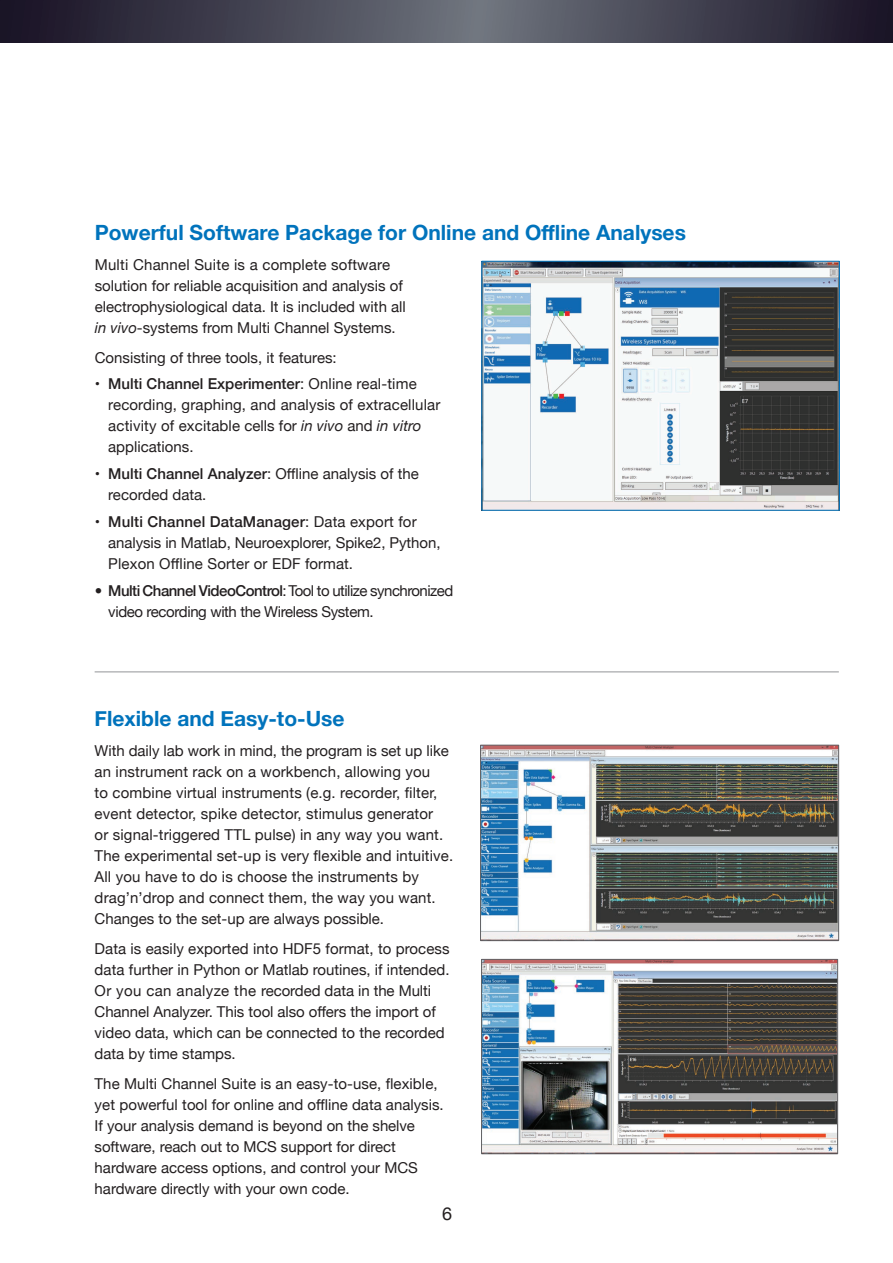
<style>
.page{position:relative;width:893px;height:1263px;background:#fff}
.page>*{position:absolute;margin:0;border:0;box-sizing:border-box;transform-origin:0 0}
.t1{font:700 21px "Helvetica Neue";color:#0073bc}
.t2{font:18px "Helvetica Neue";color:#231f20}
.t3{font:15px/21px "Helvetica Neue";color:#231f20}
.t4{font:15px/21px "Helvetica Neue";letter-spacing:-.025em;color:#231f20}
.s1{font-style:italic}
.s2{font-weight:500}
</style>
<div class="page">
<svg style="left:0;top:0;width:893px;height:43px;background:#424250"></svg>
<hr style="left:95px;top:671px;width:744px;height:1px;background:#939598">
<img style="left:483px;top:263px;width:355px;height:246px">
<div style="left:481px;top:261px;width:359px;height:250px;border:1px solid #0073bc"></div>
<img style="left:482px;top:747px;width:355px;height:192px">
<div style="left:480px;top:745px;width:359px;height:196px;border:1px solid #636366"></div>
<img style="left:483px;top:961px;width:353px;height:191px">
<div style="left:481px;top:959px;width:357px;height:195px;border:1px solid #636366"></div>
<h1 class="t1" style="left:95px;top:216px;width:593px">Powerful Software Package for Online and Offline Analyses</h1>
<p class="t3" style="left:95px;top:255px;width:313px">Multi Channel Suite is a complete software solution for reliable acquisition and analysis of electrophysiological data. It is included with all <span class="s1">in vivo</span>-systems from Multi Channel Systems.</p>
<p class="t3" style="left:95px;top:348px;width:243px">Consisting of three tools, it features:</p>
<p class="t3" style="left:108px;top:374px;width:334px;text-indent:-13px">• <span class="s2">Multi Channel Experimenter</span>: Online real-time recording, graphing, and analysis of extracellular activity of excitable cells for <span class="s1">in vivo</span> and <span class="s1">in vitro </span>applications.</p>
<p class="t3" style="left:108px;top:464px;width:312px;text-indent:-14px">• <span class="s2">Multi Channel Analyzer</span>: Offline analysis of the recorded data.</p>
<p class="t3" style="left:108px;top:512px;width:334px;text-indent:-14px">• <span class="s2">Multi Channel DataManager</span>: Data export for analysis in Matlab, Neuroexplorer, Spike2, Python,<br>Plexon Offline Sorter or EDF format.</p>
<p class="t4" style="left:108px;top:581px;width:347px;text-indent:-14px"><span class="s2">• Multi Channel VideoControl</span>: Tool to utilize synchronized video recording with the Wireless System.</p>
<h1 class="t1" style="left:95px;top:702px;width:251px">Flexible and Easy-to-Use</h1>
<p class="t3" style="left:95px;top:741px;width:360px">With daily lab work in mind, the program is set up like an instrument rack on a workbench, allowing you<br>to combine virtual instruments (e.g. recorder, filter, event detector, spike detector, stimulus generator<br>or signal-triggered TTL pulse) in any way you want.<br>The experimental set-up is very flexible and intuitive.<br>All you have to do is choose the instruments by drag’n’drop and connect them, the way you want.<br>Changes to the set-up are always possible.</p>
<p class="t3" style="left:95px;top:939px;width:356px">Data is easily exported into HDF5 format, to process data further in Python or Matlab routines, if intended.<br>Or you can analyze the recorded data in the Multi Channel Analyzer. This tool also offers the import of video data, which can be connected to the recorded data by time stamps.</p>
<p class="t3" style="left:95px;top:1074px;width:351px">The Multi Channel Suite is an easy-to-use, flexible, yet powerful tool for online and offline data analysis.<br>If your analysis demand is beyond on the shelve software, reach out to MCS support for direct hardware access options, and control your MCS hardware directly with your own code.</p>
<p class="t2" style="left:442px;top:1201px;width:12px">6</p>
</div>
